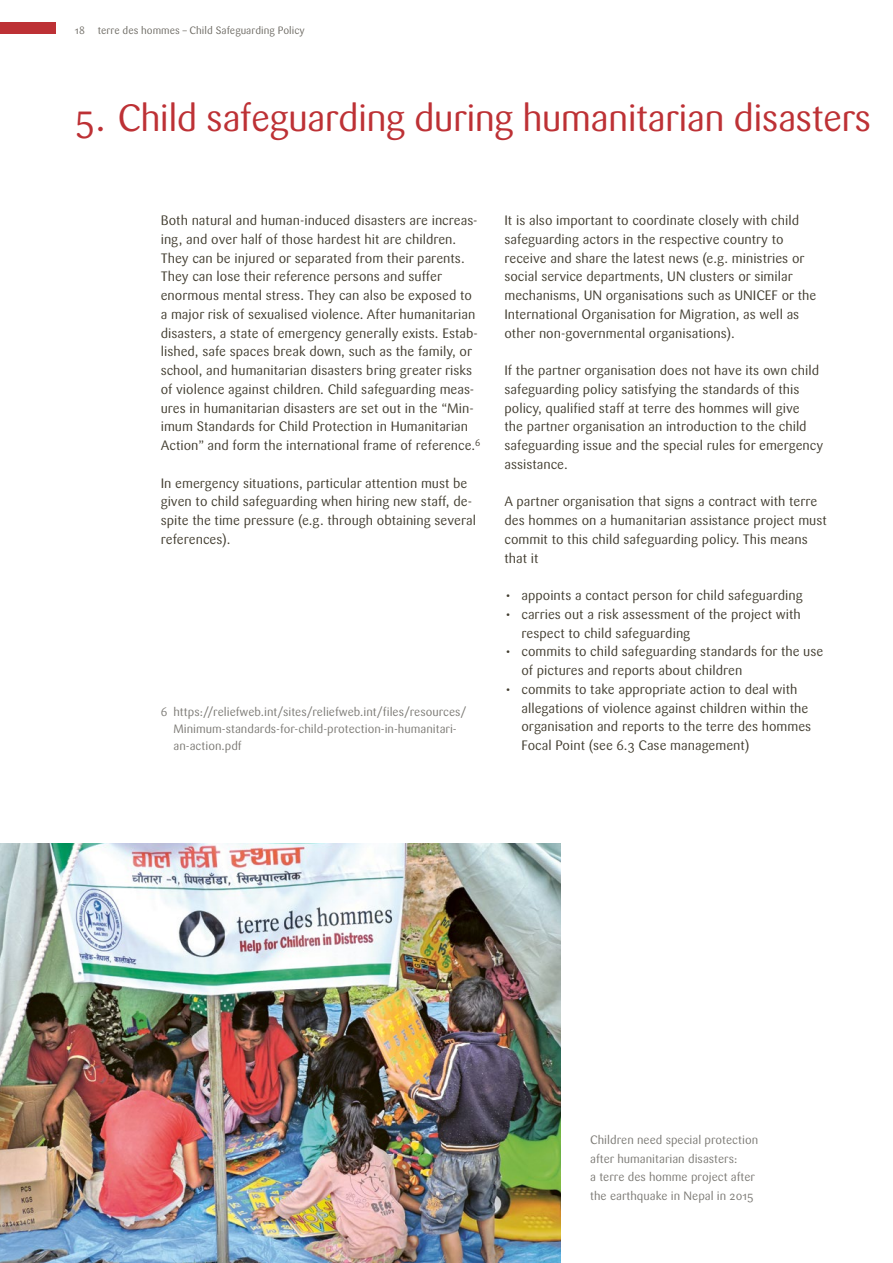
<style>
.page{position:relative;width:893px;height:1263px;background:#fff}
.page>*{position:absolute;margin:0;border:0;box-sizing:border-box;transform-origin:0 0}
.H1_T1{font:37.5px "Sari OT";letter-spacing:-.02em;color:#bd3135}
.P_Erster{font:13.5px/18.8px "Sari OT";color:#413c2f}
.Fußnote{font:12px/18.8px "Sari OT";color:#7b7974}
.t1{font:10.5px "Sari OT";color:#6d6a63}
</style>
<div class="page">
<div style="left:0;top:22px;width:56px;height:12px;background:#bd3135"></div>
<img style="left:0;top:844px;width:560px;height:419px">
<p class="t1" style="left:75px;top:24px;width:231px">18 terre des hommes – Child Safeguarding Policy</p>
<h1 class="H1_T1" style="left:75px;top:94px;width:798px">5. Child safeguarding during humanitarian disasters</h1>
<p class="P_Erster" style="left:161px;top:211px;width:321px">Both natural and human-induced disasters are increas&shy;ing, and over half of those hardest hit are children.<br>They can be injured or separated from their parents.<br>They can lose their reference persons and suffer enormous mental stress. They can also be exposed to a major risk of sexualised violence. After humanitarian disasters, a state of emergency generally exists. Estab&shy;lished, safe spaces break down, such as the family, or school, and humanitarian disasters bring greater risks of violence against children. Child safeguarding meas&shy;ures in humanitarian disasters are set out in the “Min&shy;imum Standards for Child Protection in Humanitarian Action” and form the international frame of reference.<sup>6</sup></p>
<p class="P_Erster" style="left:161px;top:473px;width:317px">In emergency situations, particular attention must be given to child safeguarding when hiring new staff, de&shy;spite the time pressure (e.g. through obtaining several references).</p>
<p class="Fußnote" style="left:173px;top:703px;width:295px;line-height:17.2px;text-indent:-13px">6 https://reliefweb.int/sites/reliefweb.int/files/resources/<br>Minimum-standards-for-child-protection-in-humanitari&shy;an-action.pdf</p>
<p class="P_Erster" style="left:504px;top:211px;width:313px">It is also important to coordinate closely with child safeguarding actors in the respective country to receive and share the latest news (e.g. ministries or social service departments, UN clusters or similar mechanisms, UN organisations such as UNICEF or the International Organisation for Migration, as well as other non-governmental organisations).</p>
<p class="P_Erster" style="left:504px;top:361px;width:320px">If the partner organisation does not have its own child safeguarding policy satisfying the standards of this policy, qualified staff at terre des hommes will give<br>the partner organisation an introduction to the child safeguarding issue and the special rules for emergency assistance.</p>
<p class="P_Erster" style="left:504px;top:492px;width:324px">A partner organisation that signs a contract with terre des hommes on a humanitarian assistance project must commit to this child safeguarding policy. This means that it</p>
<p class="P_Erster" style="left:504px;top:586px;width:300px">• appoints a contact person for child safeguarding</p>
<p class="P_Erster" style="left:521px;top:605px;width:281px;text-indent:-17px">• carries out a risk assessment of the project with respect to child safeguarding</p>
<p class="P_Erster" style="left:521px;top:642px;width:303px;text-indent:-17px">• commits to child safeguarding standards for the use of pictures and reports about children</p>
<p class="P_Erster" style="left:521px;top:680px;width:291px;text-indent:-17px">• commits to take appropriate action to deal with allegations of violence against children within the organisation and reports to the terre des hommes Focal Point (see 6.3 Case management)</p>
<p class="Fußnote" style="left:590px;top:1130px;width:169px">Children need special protection after humanitarian disasters:<br>a terre des homme project after the earthquake in Nepal in 2015</p>
</div>
